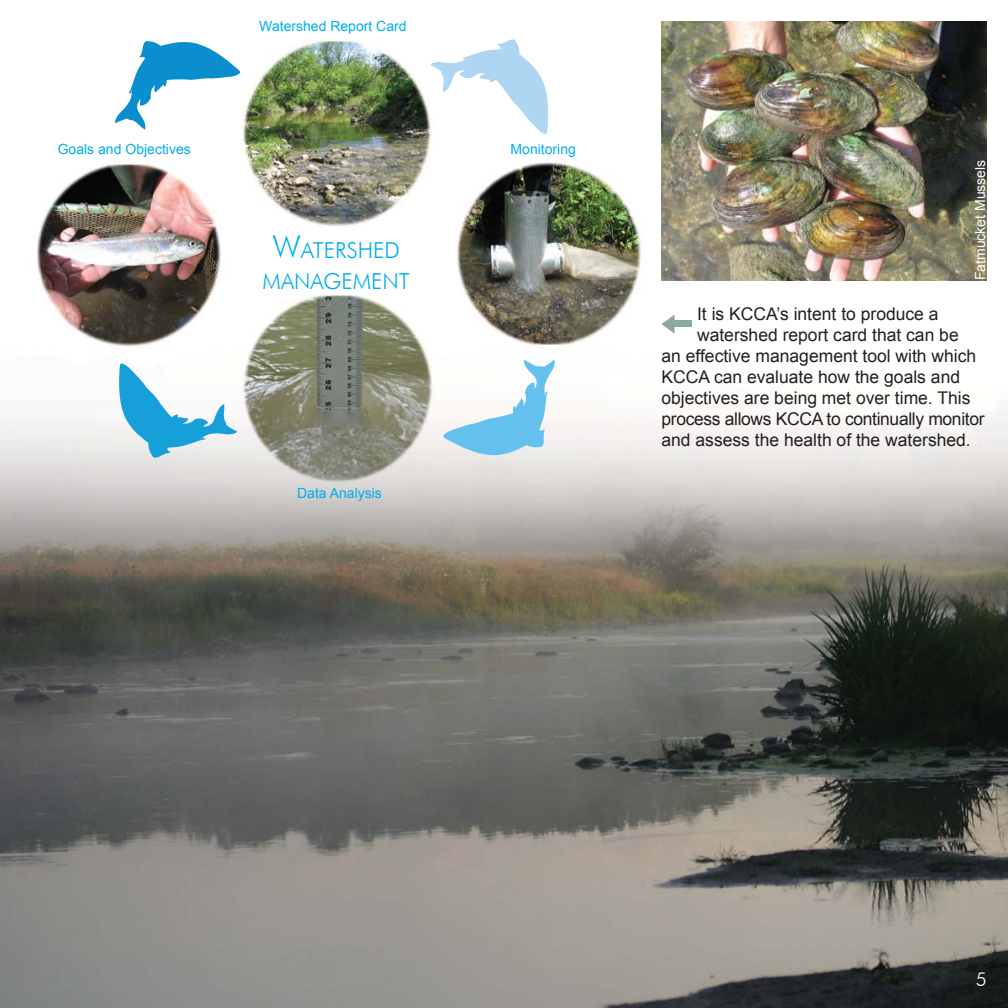
<style>
.page{position:relative;width:1008px;height:1008px;background:#fff}
.page>*{position:absolute;margin:0;border:0;box-sizing:border-box;transform-origin:0 0}
.t1{font:300 22.05px/31.5px "Futura BT";color:#00adef;text-align:center}
.t2{font:300 19.25px "Futura BT";color:#fff}
.t3{font:17.5px "Arial";color:#231f20}
.t4{font:17.5px "Arial";letter-spacing:-.02em;color:#231f20}
.t5{font:14px "Arial";color:#00adef}
.t6{font:14px "Arial";color:#fff}
.s1{font-size:31.5px}
</style>
<div class="page">
<img style="left:0;top:21px;width:1008px;height:987px">
<div style="left:674px;top:321px;width:18px;height:6px;background:#8ca99b"></div>
<svg style="left:662px;top:314px;width:13px;height:20px"></svg>
<img style="left:662px;top:21px;width:325px;height:260px">
<svg style="left:429px;top:39px;width:120px;height:95px"></svg>
<svg style="left:442px;top:359px;width:113px;height:96px"></svg>
<svg style="left:115px;top:40px;width:126px;height:90px"></svg>
<svg style="left:118px;top:363px;width:120px;height:95px"></svg>
<p class="t5" style="left:58px;top:141px;width:135px">Goals and Objectives</p>
<p class="t5" style="left:259px;top:19px;width:149px">Watershed Report Card</p>
<p class="t1" style="left:263px;top:234px;width:149px"><span class="s1">W</span>ATERSHED<br>MANAGEMENT</p>
<p class="t5" style="left:297px;top:486px;width:86px">Data Analysis</p>
<p class="t5" style="left:511px;top:141px;width:67px">Monitoring</p>
<p class="t6" style="left:972px;top:280px;width:122px;rotate:-90deg">Fatmucket Mussels</p>
<p class="t3" style="left:697px;top:304px;width:243px">It is KCCA’s intent to produce a</p>
<p class="t3" style="left:697px;top:325px;width:263px">watershed report card that can be</p>
<p class="t3" style="left:662px;top:346px;width:316px">an effective management tool with which</p>
<p class="t3" style="left:662px;top:367px;width:300px">KCCA can evaluate how the goals and</p>
<p class="t3" style="left:662px;top:388px;width:310px">objectives are being met over time. This</p>
<p class="t4" style="left:662px;top:409px;width:325px">process allows KCCA to continually monitor</p>
<p class="t3" style="left:662px;top:430px;width:311px">and assess the health of the watershed.</p>
<p class="t2" style="left:976px;top:968px;width:13px">5</p>
</div>
